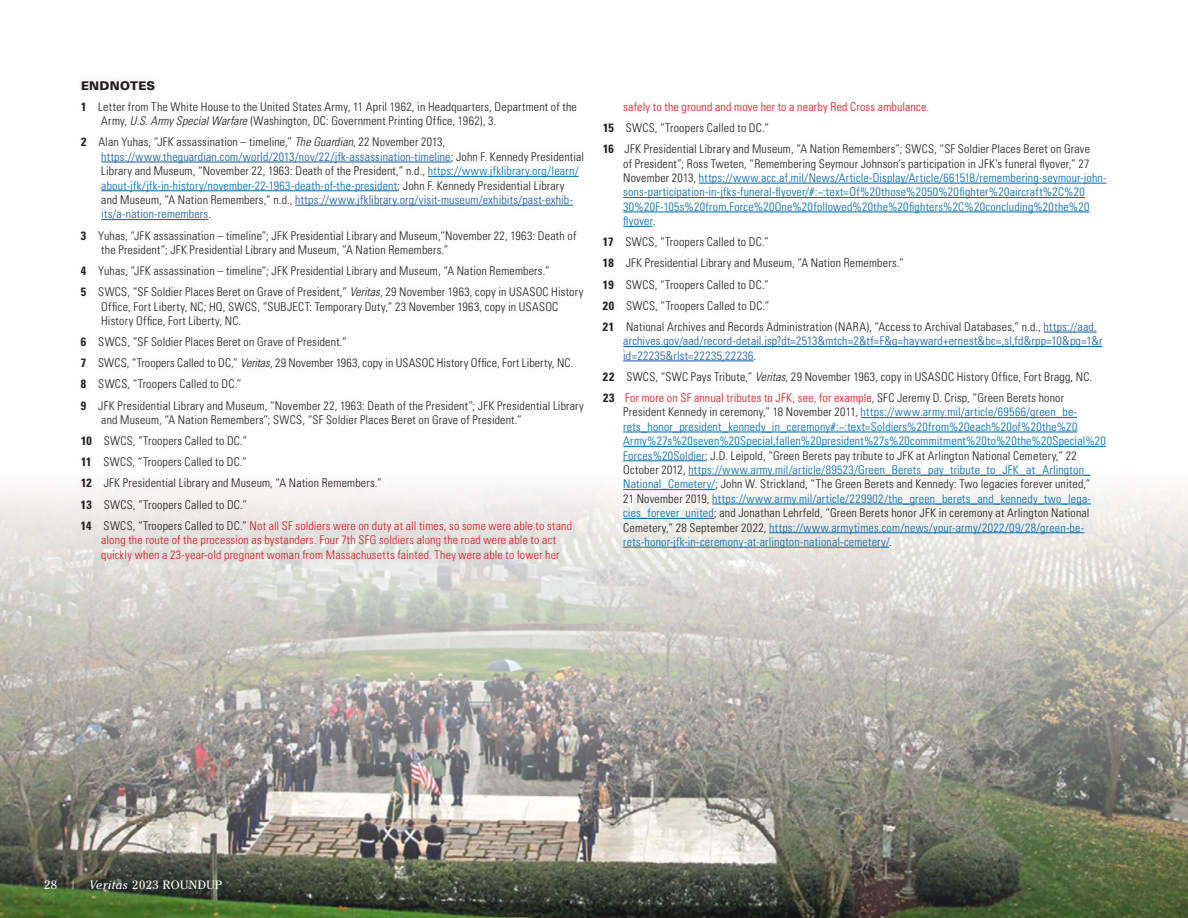
<style>
.page{position:relative;width:1188px;height:918px;background:#fff}
.page>*{position:absolute;margin:0;border:0;box-sizing:border-box;transform-origin:0 0}
.t1{font:300 condensed 12px/21.1px "Univers LT Std";letter-spacing:.015em;color:#231f20}
.t2{font:300 condensed 12px/14.4px "Univers LT Std";letter-spacing:.02em;color:#006dae}
.t3{font:300 condensed 12px "Univers LT Std";letter-spacing:.015em;color:#d7171f}
.t4{font:300 condensed 12px/14.4px "Univers LT Std";letter-spacing:.015em;color:#175d9e}
.t5{font:12px "Cheltenham Std";letter-spacing:.04em;color:#fff}
.s1{font-weight:900;font-stretch:normal}
.s2{font-weight:700}
.s3{font-style:italic}
.s4{color:#231f20}
.s5{color:#006dae}
.s6{color:#175d9e}
.s7{font-weight:700;color:#231f20}
</style>
<div class="page">
<img style="left:0;top:488px;width:1188px;height:430px">
<div style="left:73px;top:73px;width:1040px;height:495px;background:#231f20;opacity:.1"></div>
<hr style="left:101px;top:162px;width:350px;height:1px;background:#175d9e">
<hr style="left:428px;top:176px;width:151px;height:1px;background:#006dae">
<hr style="left:101px;top:190px;width:297px;height:1px;background:#006dae">
<hr style="left:295px;top:205px;width:278px;height:1px;background:#175d9e">
<hr style="left:101px;top:219px;width:107px;height:1px;background:#175d9e">
<hr style="left:699px;top:183px;width:408px;height:1px;background:#006dae">
<hr style="left:623px;top:197px;width:462px;height:1px;background:#006dae">
<hr style="left:623px;top:212px;width:466px;height:1px;background:#006dae">
<hr style="left:623px;top:226px;width:30px;height:1px;background:#006dae">
<hr style="left:1044px;top:332px;width:53px;height:1px;background:#175d9e">
<hr style="left:623px;top:346px;width:479px;height:1px;background:#175d9e">
<hr style="left:623px;top:361px;width:131px;height:1px;background:#175d9e">
<hr style="left:861px;top:417px;width:216px;height:1px;background:#006dae">
<hr style="left:623px;top:432px;width:454px;height:1px;background:#006dae">
<hr style="left:623px;top:446px;width:483px;height:1px;background:#006dae">
<hr style="left:623px;top:460px;width:82px;height:1px;background:#006dae">
<hr style="left:688px;top:475px;width:402px;height:1px;background:#006dae">
<hr style="left:623px;top:489px;width:92px;height:1px;background:#006dae">
<hr style="left:712px;top:504px;width:379px;height:1px;background:#006dae">
<hr style="left:623px;top:518px;width:91px;height:1px;background:#006dae">
<hr style="left:769px;top:532px;width:315px;height:1px;background:#006dae">
<hr style="left:623px;top:547px;width:266px;height:1px;background:#006dae">
<p class="t1" style="left:81px;top:75px;width:497px"><span class="s1">ENDNOTES<br></span><span class="s2">1</span> Letter from The White House to the United States Army, 11 April 1962, in Headquarters, Department of the</p>
<p class="t1" style="left:101px;top:110px;width:396px">Army, <span class="s3">U.S. Army Special Warfare</span> (Washington, DC: Government Printing Office, 1962), 3.</p>
<p class="t1" style="left:81px;top:132px;width:366px"><span class="s2">2</span> Alan Yuhas, “JFK assassination – timeline,” <span class="s3">The Guardian</span>, 22 November 2013,</p>
<p class="t4" style="left:101px;top:149px;width:484px">https://www.theguardian.com/world/2013/nov/22/jfk-assassination-timeline<span class="s4">; John F. Kennedy Presidential</span></p>
<p class="t1" style="left:101px;top:160px;width:479px">Library and Museum, “November 22, 1963: Death of the President,” n.d., <span class="s5">https://www.jfklibrary.org/learn/</span></p>
<p class="t2" style="left:101px;top:178px;width:465px">about-jfk/jfk-in-history/november-22-1963-death-of-the-president<span class="s4">; John F. Kennedy Presidential Library</span></p>
<p class="t4" style="left:101px;top:193px;width:473px"><span class="s4">and Museum, “A Nation Remembers,” n.d.,</span> https://www.jfklibrary.org/visit-museum/exhibits/past-exhib-</p>
<p class="t4" style="left:101px;top:207px;width:111px">its/a-nation-remembers<span class="s4">.</span></p>
<p class="t1" style="left:81px;top:225px;width:497px"><span class="s2">3</span> Yuhas, “JFK assassination – timeline”; JFK Presidential Library and Museum,“November 22, 1963: Death of</p>
<p class="t1" style="left:101px;top:239px;width:349px">the President”; JFK Presidential Library and Museum, “A Nation Remembers.”</p>
<p class="t1" style="left:81px;top:260px;width:470px"><span class="s2">4</span> Yuhas, “JFK assassination – timeline”; JFK Presidential Library and Museum, “A Nation Remembers.”</p>
<p class="t1" style="left:81px;top:285px;width:504px;line-height:14.4px;text-align:center"><span class="s2">5</span> SWCS, “SF Soldier Places Beret on Grave of President,” <span class="s3">Veritas</span>, 29 November 1963, copy in USASOC History<br>Office, Fort Liberty, NC; HQ, SWCS, “SUBJECT: Temporary Duty,” 23 November 1963, copy in USASOC</p>
<p class="t1" style="left:101px;top:310px;width:141px">History Office, Fort Liberty, NC.</p>
<p class="t3" style="left:623px;top:99px;width:307px">safely to the ground and move her to a nearby Red Cross ambulance.</p>
<p class="t1" style="left:603px;top:117px;width:168px"><span class="s2">15</span> SWCS, “Troopers Called to DC.”</p>
<p class="t1" style="left:603px;top:138px;width:489px"><span class="s2">16</span> JFK Presidential Library and Museum, “A Nation Remembers”; SWCS, “SF Soldier Places Beret on Grave</p>
<p class="t1" style="left:623px;top:153px;width:468px">of President”; Ross Tweten, “Remembering Seymour Johnson’s participation in JFK’s funeral flyover,” 27</p>
<p class="t2" style="left:623px;top:171px;width:485px"><span class="s4">November 2013,</span> https://www.acc.af.mil/News/Article-Display/Article/661518/remembering-seymour-john-</p>
<p class="t2" style="left:623px;top:185px;width:463px">sons-participation-in-jfks-funeral-flyover/#:~:text=Of%20those%2050%20fighter%20aircraft%2C%20</p>
<p class="t2" style="left:623px;top:199px;width:468px">30%20F-105s%20from,Force%20One%20followed%20the%20fighters%2C%20concluding%20the%20</p>
<p class="t2" style="left:623px;top:214px;width:34px">flyover<span class="s4">.</span></p>
<p class="t1" style="left:603px;top:231px;width:167px"><span class="s2">17</span> SWCS, “Troopers Called to DC.”</p>
<p class="t1" style="left:603px;top:253px;width:302px"><span class="s2">18</span> JFK Presidential Library and Museum, “A Nation Remembers.”</p>
<p class="t1" style="left:603px;top:274px;width:168px"><span class="s2">19</span> SWCS, “Troopers Called to DC.”</p>
<p class="t1" style="left:603px;top:295px;width:168px"><span class="s2">20</span> SWCS, “Troopers Called to DC.”</p>
<p class="t1" style="left:603px;top:316px;width:495px"><span class="s2">21</span> National Archives and Records Administration (NARA), “Access to Archival Databases,” n.d., <span class="s6">https://aad.</span></p>
<p class="t1" style="left:81px;top:331px;width:267px"><span class="s2">6</span> SWCS, “SF Soldier Places Beret on Grave of President.”</p>
<p class="t4" style="left:623px;top:334px;width:481px">archives.gov/aad/record-detail.jsp?dt=2513&amp;mtch=2&amp;tf=F&amp;q=hayward+ernest&amp;bc=,sl,fd&amp;rpp=10&amp;pg=1&amp;r id=22235&amp;rlst=22235,22236<span class="s4">.</span></p>
<p class="t1" style="left:81px;top:353px;width:494px"><span class="s2">7</span> SWCS, “Troopers Called to DC,” <span class="s3">Veritas</span>, 29 November 1963, copy in USASOC History Office, Fort Liberty, NC.</p>
<p class="t1" style="left:603px;top:366px;width:491px"><span class="s2">22</span> SWCS, “SWC Pays Tribute,” <span class="s3">Veritas</span>, 29 November 1963, copy in USASOC History Office, Fort Bragg, NC.</p>
<p class="t1" style="left:81px;top:374px;width:162px"><span class="s2">8</span> SWCS, “Troopers Called to DC.”</p>
<p class="t3" style="left:603px;top:390px;width:463px"><span class="s7">23</span> For more on SF annual tributes to JFK, see, for example<span class="s4">, SFC Jeremy D. Crisp, “Green Berets honor</span></p>
<p class="t1" style="left:81px;top:395px;width:504px"><span class="s2">9</span> JFK Presidential Library and Museum, “November 22, 1963: Death of the President”; JFK Presidential Library</p>
<p class="t2" style="left:623px;top:405px;width:455px"><span class="s4">President Kennedy in ceremony,” 18 November 2011,</span> https://www.army.mil/article/69566/green_be-</p>
<p class="t1" style="left:101px;top:409px;width:422px">and Museum, “A Nation Remembers”; SWCS, “SF Soldier Places Beret on Grave of President.”</p>
<p class="t2" style="left:623px;top:419px;width:456px">rets_honor_president_kennedy_in_ceremony#:~:text=Soldiers%20from%20each%20of%20the%20</p>
<p class="t1" style="left:81px;top:430px;width:168px"><span class="s2">10</span> SWCS, “Troopers Called to DC.”</p>
<p class="t2" style="left:623px;top:434px;width:484px">Army%27s%20seven%20Special,fallen%20president%27s%20commitment%20to%20the%20Special%20<br>Forces%20Soldier<span class="s4">; J.D. Leipold, “Green Berets pay tribute to JFK at Arlington National Cemetery,” 22</span></p>
<p class="t1" style="left:81px;top:451px;width:167px"><span class="s2">11</span> SWCS, “Troopers Called to DC.”</p>
<p class="t2" style="left:623px;top:463px;width:469px"><span class="s4">October 2012,</span> https://www.army.mil/article/89523/Green_Berets_pay_tribute_to_JFK_at_Arlington_</p>
<p class="t1" style="left:81px;top:473px;width:302px"><span class="s2">12</span> JFK Presidential Library and Museum, “A Nation Remembers.”</p>
<p class="t2" style="left:623px;top:477px;width:469px">National_Cemetery/<span class="s4">; John W. Strickland, “The Green Berets and Kennedy: Two legacies forever united,”<br>21 November 2019,</span> https://www.army.mil/article/229902/the_green_berets_and_kennedy_two_lega-</p>
<p class="t1" style="left:81px;top:494px;width:168px"><span class="s2">13</span> SWCS, “Troopers Called to DC.”</p>
<p class="t1" style="left:623px;top:502px;width:468px"><span class="s5">cies_forever_united</span>; and Jonathan Lehrfeld, “Green Berets honor JFK in ceremony at Arlington National</p>
<p class="t3" style="left:81px;top:518px;width:493px"><span class="s7">14</span> <span class="s4">SWCS, “Troopers Called to DC.”</span> Not all SF soldiers were on duty at all times, so some were able to stand</p>
<p class="t2" style="left:623px;top:520px;width:463px"><span class="s4">Cemetery,” 28 September 2022,</span> https://www.armytimes.com/news/your-army/2022/09/28/green-be-</p>
<p class="t3" style="left:101px;top:533px;width:456px">along the route of the procession as bystanders. Four 7th SFG soldiers along the road were able to act</p>
<p class="t2" style="left:623px;top:535px;width:270px">rets-honor-jfk-in-ceremony-at-arlington-national-cemetery/<span class="s4">.</span></p>
<p class="t3" style="left:101px;top:547px;width:460px">quickly when a 23-year-old pregnant woman from Massachusetts fainted. They were able to lower her</p>
<p class="t5" style="left:44px;top:878px;width:180px">28 | <span class="s3">Veritas</span> 2023 ROUNDUP</p>
</div>
